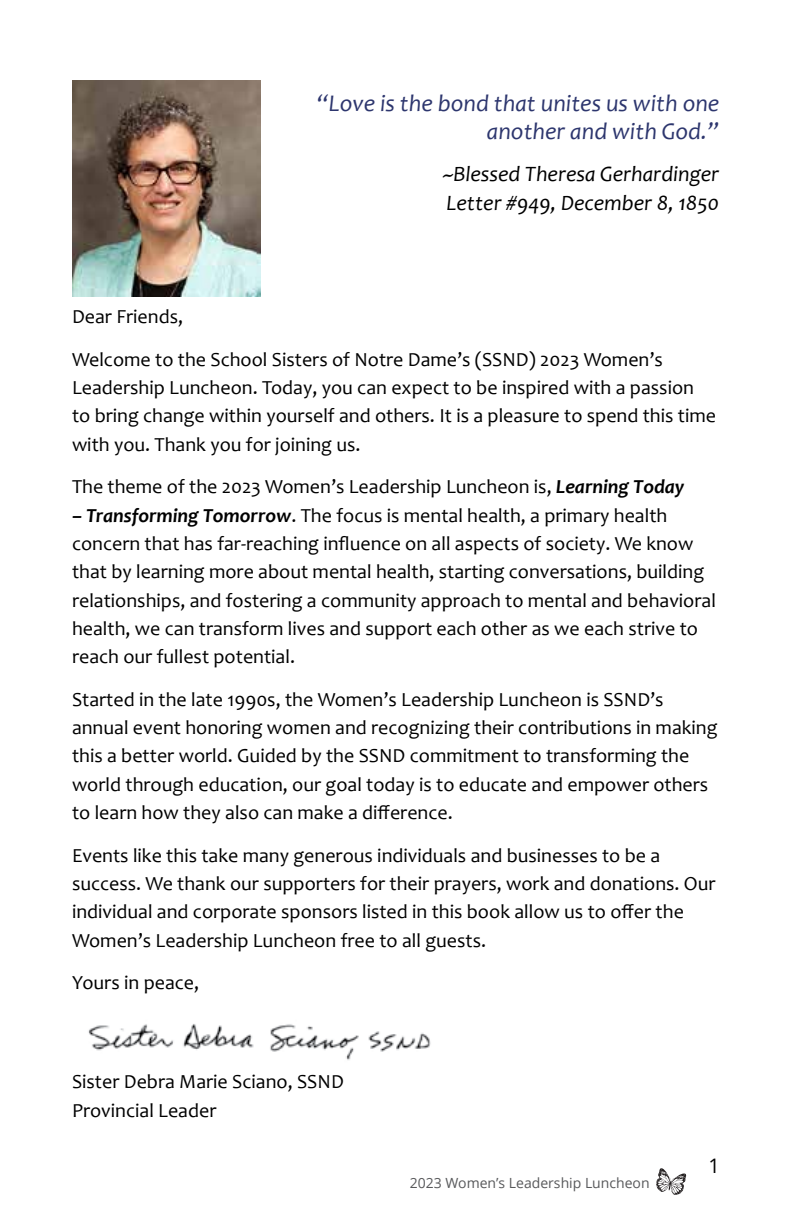
<style>
.page{position:relative;width:792px;height:1224px;background:#fff}
.page>*{position:absolute;margin:0;border:0;box-sizing:border-box;transform-origin:0 0}
.t1{font:italic 24px/28.4px "Candara";color:#2d366e;text-align:right}
.t2{font:italic 22px/28.4px "Candara";color:#000}
.t3{font:20px/28.4px "Candara";color:#000}
.t4{font:20px "Open Sans";color:#000}
.t5{font:14px "Open Sans";color:#58595b}
.s1{font-weight:700;font-style:italic}
</style>
<div class="page">
<img style="left:72px;top:80px;width:189px;height:217px">
<svg style="left:656px;top:1168px;width:30px;height:27px"></svg>
<img style="left:88px;top:1024px;width:343px;height:36px">
<p class="t1" style="left:317px;top:88px;width:404px">“Love is the bond that unites us with one another and with God.”</p>
<p class="t2" style="left:443px;top:160px;width:278px">~Blessed Theresa Gerhardinger<br>Letter #949, December 8, 1850</p>
<p class="t3" style="left:72px;top:295px;width:592px;line-height:42.6px">Dear Friends,<br>Welcome to the School Sisters of Notre Dame’s (SSND) 2023 Women’s</p>
<p class="t3" style="left:72px;top:373px;width:646px">Leadership Luncheon. Today, you can expect to be inspired with a passion to bring change within yourself and others. It is a pleasure to spend this time with you. Thank you for joining us.</p>
<p class="t3" style="left:72px;top:472px;width:614px">The theme of the 2023 Women’s Leadership Luncheon is, <span class="s1">Learning Today</span></p>
<p class="t3" style="left:72px;top:501px;width:645px"><span class="s1">– Transforming Tomorrow</span>. The focus is mental health, a primary health concern that has far-reaching influence on all aspects of society. We know that by learning more about mental health, starting conversations, building relationships, and fostering a community approach to mental and behavioral health, we can transform lives and support each other as we each strive to reach our fullest potential.</p>
<p class="t3" style="left:72px;top:685px;width:647px">Started in the late 1990s, the Women’s Leadership Luncheon is SSND’s annual event honoring women and recognizing their contributions in making this a better world. Guided by the SSND commitment to transforming the world through education, our goal today is to educate and empower others to learn how they also can make a difference.</p>
<p class="t3" style="left:72px;top:841px;width:645px">Events like this take many generous individuals and businesses to be a success. We thank our supporters for their prayers, work and donations. Our individual and corporate sponsors listed in this book allow us to offer the Women’s Leadership Luncheon free to all guests.</p>
<p class="t3" style="left:72px;top:968px;width:129px">Yours in peace,</p>
<p class="t3" style="left:72px;top:1068px;width:273px">Sister Debra Marie Sciano, SSND<br>Provincial Leader</p>
<p class="t5" style="left:410px;top:1173px;width:241px">2023 Women’s Leadership Luncheon</p>
<p class="t4" style="left:709px;top:1152px;width:13px">1</p>
</div>
